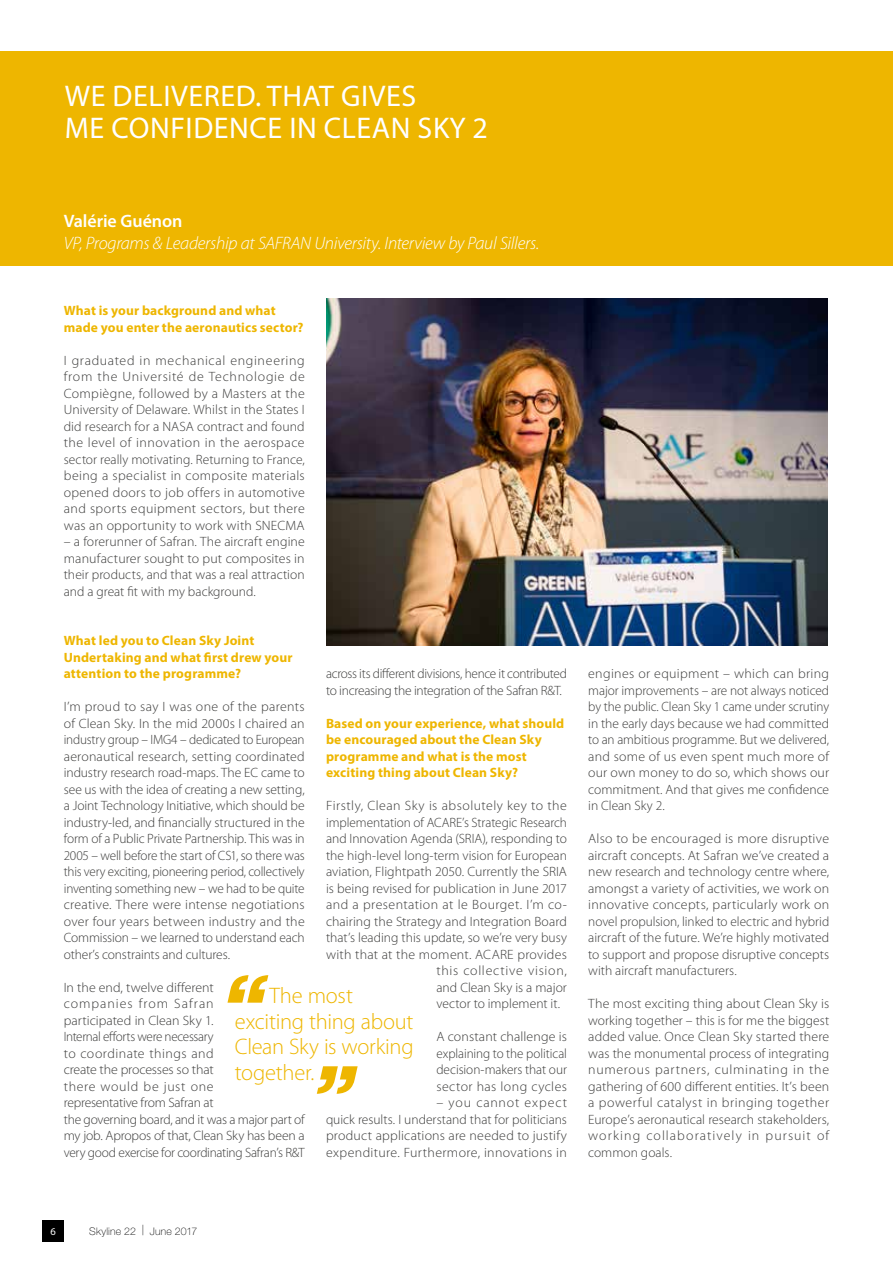
<style>
.page{position:relative;width:893px;height:1263px;background:#fff}
.page>*{position:absolute;margin:0;border:0;box-sizing:border-box;transform-origin:0 0}
.t1{font:30px/31.5px "Myriad Pro";letter-spacing:.02em;color:#fff}
.t2{font:300 22.5px/25.5px "Myriad Pro";letter-spacing:-.01em;color:#eeb600}
.t3{font:italic 300 18px "Myriad Pro";letter-spacing:-.015em;color:#fff}
.t4{font:600 18px "Myriad Pro";letter-spacing:-.005em;color:#fff}
.t5{font:300 13.5px/16.5px "Myriad Pro";color:#3c3c3b;text-align:justify}
.t6{font:700 13.5px/16.5px "Myriad Pro";letter-spacing:.01em;color:#eeb600}
.t7{font:300 13.5px/16.5px "Myriad Pro";letter-spacing:-.02em;color:#3c3c3b}
.t8{font:300 13.5px "Myriad Pro";letter-spacing:.03em;color:#3c3c3b}
.t9{font:300 13.5px "Myriad Pro";letter-spacing:.05em;color:#3c3c3b}
.t10{font:100 10.5px "Helvetica Neue LT Std";letter-spacing:.02em;color:#000}
.t11{font:10.5px "Myriad Pro";color:#fff}
</style>
<div class="page">
<div style="left:43px;top:1220px;width:21px;height:22px;background:#000"></div>
<div style="left:0;top:51px;width:893px;height:215px;background:#eeb600"></div>
<img style="left:326px;top:299px;width:501px;height:346px">
<svg style="left:227px;top:975px;width:41px;height:28px"></svg>
<svg style="left:317px;top:1066px;width:41px;height:28px"></svg>
<h1 class="t1" style="left:65px;top:80px;width:424px">WE DELIVERED. THAT GIVES<br>ME CONFIDENCE IN CLEAN SKY 2</h1>
<h3 class="t4" style="left:64px;top:210px;width:120px">Valérie Guénon</h3>
<h3 class="t3" style="left:64px;top:233px;width:477px">VP, Programs &amp; Leadership at SAFRAN University. Interview by Paul Sillers.</h3>
<p class="t6" style="left:64px;top:302px;width:241px">What is your background and what made you enter the aeronautics sector?</p>
<p class="t5" style="left:64px;top:352px;width:242px">I graduated in mechanical engineering from the Université de Technologie de Compiègne, followed by a Masters at the University of Delaware. Whilst in the States I did research for a NASA contract and found the level of innovation in the aerospace sector really motivating. Returning to France, being a specialist in composite materials opened doors to job offers in automotive and sports equipment sectors, but there was an opportunity to work with SNECMA</p>
<p class="t5" style="left:64px;top:534px;width:242px">– a forerunner of Safran. The aircraft engine manufacturer sought to put composites in their products, and that was a real attraction and a great fit with my background.</p>
<p class="t6" style="left:64px;top:632px;width:230px">What led you to Clean Sky Joint<br>Undertaking and what first drew your attention to the programme?</p>
<p class="t5" style="left:64px;top:699px;width:242px">I’m proud to say I was one of the parents of Clean Sky. In the mid 2000s I chaired an industry group – IMG4 – dedicated to European aeronautical research, setting coordinated industry research road-maps. The EC came to see us with the idea of creating a new setting, a Joint Technology Initiative, which should be industry-led, and financially structured in the form of a Public Private Partnership. This was in 2005 – well before the start of CS1, so there was this very exciting, pioneering period, collectively inventing something new – we had to be quite creative. There were intense negotiations over four years between industry and the Commission – we learned to understand each other’s constraints and cultures.</p>
<p class="t5" style="left:64px;top:979px;width:242px;text-align:left">In the end, twelve different<br>companies from Safran<br>participated in Clean Sky 1.<br>Internal efforts were necessary<br>to coordinate things and<br>create the processes so that<br>there would be just one<br>representative from Safran at<br>the governing board, and it was a major part of my job. Apropos of that, Clean Sky has been a very good exercise for coordinating Safran’s R&amp;T</p>
<p class="t7" style="left:326px;top:666px;width:242px">across its different divisions, hence it contributed to increasing the integration of the Safran R&amp;T.</p>
<p class="t6" style="left:326px;top:714px;width:240px">Based on your experience, what should be encouraged about the Clean Sky programme and what is the most exciting thing about Clean Sky?</p>
<p class="t8" style="left:326px;top:798px;width:242px">Firstly, Clean Sky is absolutely key to the</p>
<p class="t5" style="left:326px;top:814px;width:242px">implementation of ACARE’s Strategic Research</p>
<p class="t5" style="left:326px;top:831px;width:242px">and Innovation Agenda (SRIA), responding to</p>
<p class="t5" style="left:326px;top:847px;width:242px">the high-level long-term vision for European</p>
<p class="t5" style="left:326px;top:864px;width:242px">aviation, Flightpath 2050. Currently the SRIA</p>
<p class="t5" style="left:326px;top:880px;width:242px">is being revised for publication in June 2017</p>
<p class="t8" style="left:326px;top:897px;width:242px">and a presentation at le Bourget. I’m co-</p>
<p class="t5" style="left:326px;top:913px;width:242px">chairing the Strategy and Integration Board</p>
<p class="t5" style="left:326px;top:930px;width:242px">that’s leading this update, so we’re very busy</p>
<p class="t5" style="left:326px;top:946px;width:242px">with that at the moment. ACARE provides</p>
<p class="t9" style="left:436px;top:963px;width:132px">this collective vision,</p>
<p class="t5" style="left:436px;top:979px;width:132px">and Clean Sky is a major</p>
<p class="t5" style="left:436px;top:996px;width:125px">vector to implement it.</p>
<p class="t5" style="left:436px;top:1029px;width:132px">A constant challenge is explaining to the political decision-makers that our sector has long cycles</p>
<p class="t5" style="left:326px;top:1094px;width:242px;text-indent:110px">– you cannot expect quick results. I understand that for politicians product applications are needed to justify expenditure. Furthermore, innovations in</p>
<h2 class="t2" style="left:235px;top:983px;width:180px;text-indent:34px">The most exciting thing about<br>Clean Sky is working together.</h2>
<p class="t5" style="left:588px;top:666px;width:242px">engines or equipment – which can bring major improvements – are not always noticed by the public. Clean Sky 1 came under scrutiny in the early days because we had committed to an ambitious programme. But we delivered, and some of us even spent much more of our own money to do so, which shows our commitment. And that gives me confidence in Clean Sky 2.</p>
<p class="t5" style="left:588px;top:831px;width:242px">Also to be encouraged is more disruptive aircraft concepts. At Safran we’ve created a new research and technology centre where, amongst a variety of activities, we work on innovative concepts, particularly work on novel propulsion, linked to electric and hybrid aircraft of the future. We’re highly motivated to support and propose disruptive concepts with aircraft manufacturers.</p>
<p class="t5" style="left:588px;top:996px;width:242px">The most exciting thing about Clean Sky is working together – this is for me the biggest added value. Once Clean Sky started there was the monumental process of integrating numerous partners, culminating in the gathering of 600 different entities. It’s been a powerful catalyst in bringing together Europe’s aeronautical research stakeholders, working collaboratively in pursuit of common goals.</p>
<p class="t10" style="left:89px;top:1225px;width:56px">Skyline 22 |</p>
<p class="t11" style="left:50px;top:1225px;width:7px">6</p>
<p class="t10" style="left:150px;top:1225px;width:49px">June 2017</p>
</div>
